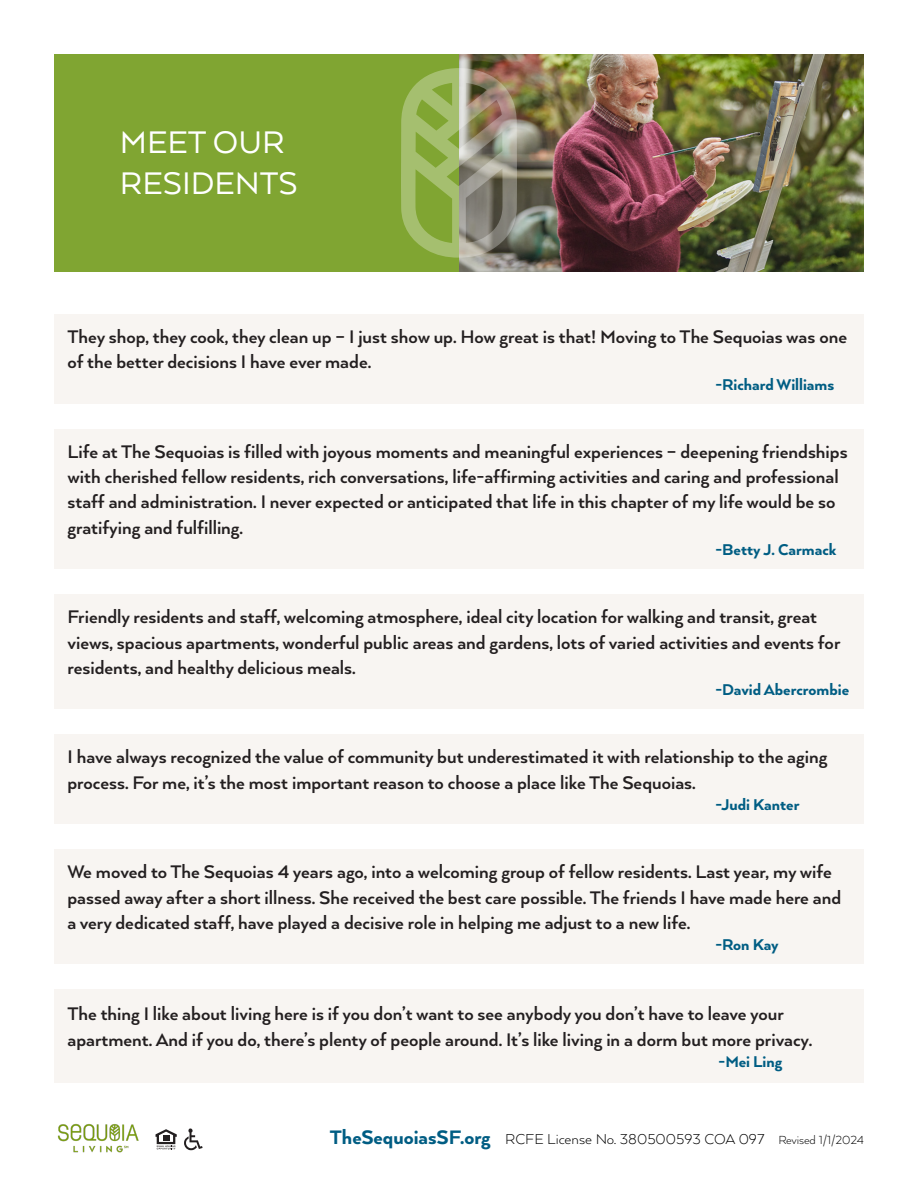
<style>
.page{position:relative;width:918px;height:1188px;background:#fff}
.page>*{position:absolute;margin:0;border:0;box-sizing:border-box;transform-origin:0 0}
.t1{font:36px "Arquitecta";color:#fff}
.t2{font:700 21px/25.2px "Arquitecta";color:#231f20}
.t3{font:800 18px "Arquitecta";color:#005d83}
.t4{font:300 16.5px "Arquitecta";color:#000001}
.s1{font-weight:800;font-size:22.5px;color:#005d83}
.s2{font-size:13.5px}
</style>
<div class="page">
<img style="left:57px;top:1123px;width:82px;height:30px">
<img style="left:459px;top:54px;width:405px;height:218px">
<div style="left:54px;top:54px;width:405px;height:218px;background:#80a532"></div>
<svg style="left:156px;top:1129px;width:21px;height:20px"></svg>
<svg style="left:184px;top:1129px;width:19px;height:21px"></svg>
<div style="left:54px;top:314px;width:810px;height:89px;background:#f8f5f2"></div>
<div style="left:54px;top:429px;width:810px;height:140px;background:#f8f5f2"></div>
<div style="left:54px;top:594px;width:810px;height:115px;background:#f8f5f2"></div>
<div style="left:54px;top:734px;width:810px;height:90px;background:#f8f5f2"></div>
<div style="left:54px;top:849px;width:810px;height:115px;background:#f8f5f2"></div>
<div style="left:54px;top:989px;width:810px;height:93px;background:#f8f5f2"></div>
<svg style="left:401px;top:68px;width:116px;height:190px"></svg>
<p class="t1" style="left:120px;top:120px;width:166px">MEET OUR</p>
<p class="t1" style="left:120px;top:161px;width:179px">RESIDENTS</p>
<p class="t2" style="left:68px;top:323px;width:781px">They shop, they cook, they clean up – I just show up. How great is that! Moving to The Sequoias was one of the better decisions I have ever made.</p>
<p class="t3" style="left:716px;top:373px;width:120px">-Richard Williams</p>
<p class="t2" style="left:68px;top:438px;width:782px">Life at The Sequoias is filled with joyous moments and meaningful experiences – deepening friendships with cherished fellow residents, rich conversations, life-affirming activities and caring and professional staff and administration. I never expected or anticipated that life in this chapter of my life would be so gratifying and fulfilling.</p>
<p class="t3" style="left:716px;top:539px;width:123px">-Betty J. Carmack</p>
<p class="t2" style="left:68px;top:604px;width:774px">Friendly residents and staff, welcoming atmosphere, ideal city location for walking and transit, great views, spacious apartments, wonderful public areas and gardens, lots of varied activities and events for residents, and healthy delicious meals.</p>
<p class="t3" style="left:716px;top:679px;width:135px">-David Abercrombie</p>
<p class="t2" style="left:68px;top:744px;width:761px">I have always recognized the value of community but underestimated it with relationship to the aging process. For me, it’s the most important reason to choose a place like The Sequoias.</p>
<p class="t3" style="left:716px;top:794px;width:85px">-Judi Kanter</p>
<p class="t2" style="left:68px;top:859px;width:775px">We moved to The Sequoias 4 years ago, into a welcoming group of fellow residents. Last year, my wife passed away after a short illness. She received the best care possible. The friends I have made here and a very dedicated staff, have played a decisive role in helping me adjust to a new life.</p>
<p class="t3" style="left:716px;top:934px;width:65px">-Ron Kay</p>
<p class="t2" style="left:68px;top:1001px;width:746px">The thing I like about living here is if you don’t want to see anybody you don’t have to leave your apartment. And if you do, there’s plenty of people around. It’s like living in a dorm but more privacy.</p>
<p class="t3" style="left:719px;top:1051px;width:65px">-Mei Ling</p>
<p class="t4" style="left:330px;top:1129px;width:536px"><span class="s1">TheSequoiasSF.org</span> RCFE License No. 380500593 COA 097 <span class="s2">Revised 1/1/2024</span></p>
</div>
